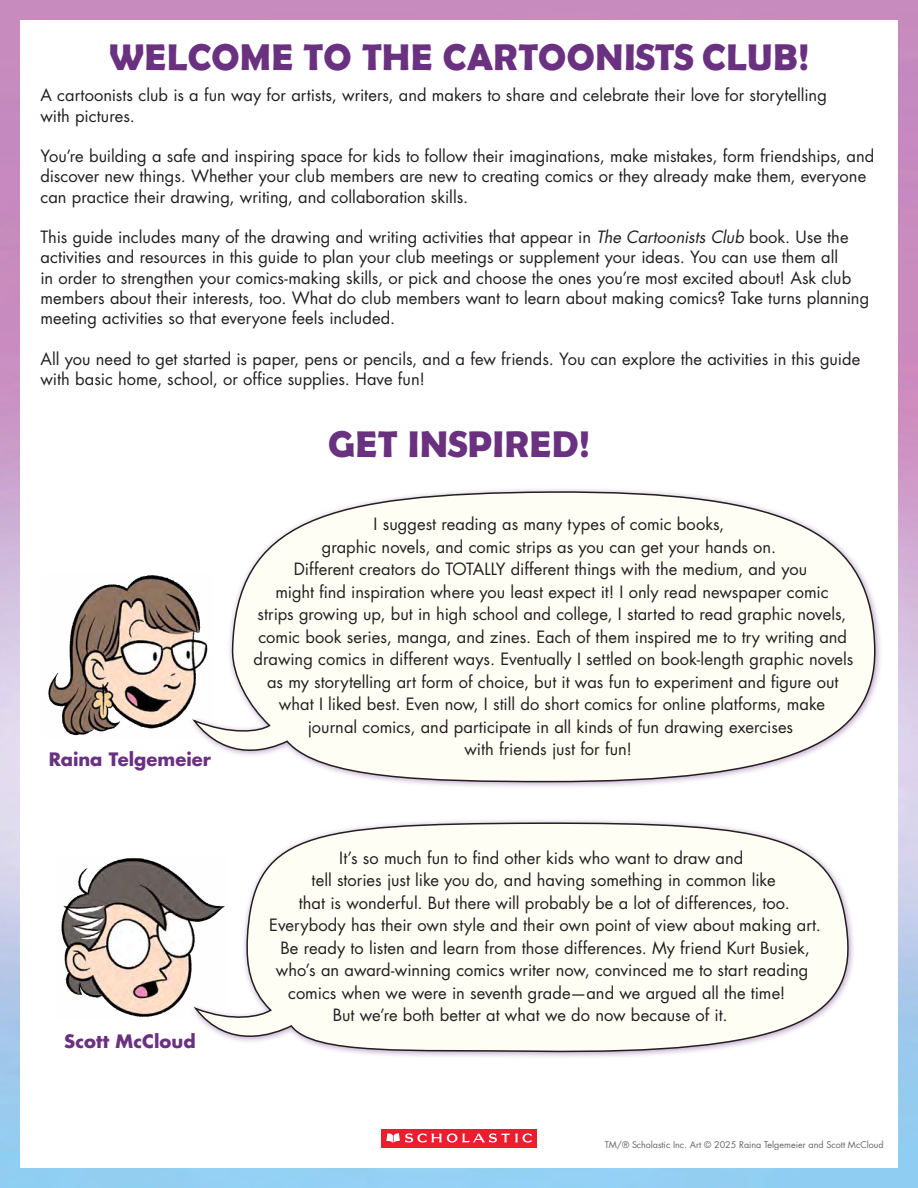
<style>
.page{position:relative;width:918px;height:1188px;background:#fff}
.page>*{position:absolute;margin:0;border:0;box-sizing:border-box;transform-origin:0 0}
.t1{font:500 37.5px "Berlin Sans";letter-spacing:.025em;color:#6a3180}
.t2{font:700 18px "Futura Std";color:#6a3180}
.t3{font:16.5px/20.2px "Futura Std";color:#231f20}
.t4{font:9px "Futura Std";color:#231f20}
.s1{font-style:italic}
</style>
<div class="page">
<img style="left:47px;top:575px;width:141px;height:161px">
<img style="left:61px;top:857px;width:129px;height:161px">
<div style="left:381px;top:1129px;width:156px;height:19px;background:#ed1c2f"></div>
<svg style="left:386px;top:1133px;width:146px;height:10px"></svg>
<div style="left:188px;top:487px;width:695px;height:303px;background:#6a3180;opacity:.45"></div>
<svg style="left:190px;top:490px;width:686px;height:293px"></svg>
<div style="left:190px;top:818px;width:666px;height:241px;background:#6a3180;opacity:.45"></div>
<svg style="left:191px;top:822px;width:663px;height:234px"></svg>
<h1 class="t1" style="left:109px;top:36px;width:701px">WELCOME TO THE CARTOONISTS CLUB!</h1>
<p class="t3" style="left:40px;top:85px;width:788px">A cartoonists club is a fun way for artists, writers, and makers to share and celebrate their love for storytelling with pictures.</p>
<p class="t3" style="left:40px;top:146px;width:835px">You’re building a safe and inspiring space for kids to follow their imaginations, make mistakes, form friendships, and discover new things. Whether your club members are new to creating comics or they already make them, everyone can practice their drawing, writing, and collaboration skills.</p>
<p class="t3" style="left:40px;top:227px;width:830px">This guide includes many of the drawing and writing activities that appear in <span class="s1">The Cartoonists Club</span> book. Use the activities and resources in this guide to plan your club meetings or supplement your ideas. You can use them all<br>in order to strengthen your comics-making skills, or pick and choose the ones you’re most excited about! Ask club members about their interests, too. What do club members want to learn about making comics? Take turns planning meeting activities so that everyone feels included.</p>
<p class="t3" style="left:40px;top:349px;width:821px">All you need to get started is paper, pens or pencils, and a few friends. You can explore the activities in this guide with basic home, school, or office supplies. Have fun!</p>
<p class="t2" style="left:49px;top:747px;width:164px">Raina Telgemeier</p>
<p class="t2" style="left:64px;top:1029px;width:133px">Scott McCloud</p>
<h1 class="t1" style="left:328px;top:423px;width:263px">GET INSPIRED!</h1>
<p class="t3" style="left:374px;top:514px;width:352px">I suggest reading as many types of comic books,</p>
<p class="t3" style="left:322px;top:537px;width:456px">graphic novels, and comic strips as you can get your hands on.</p>
<p class="t3" style="left:294px;top:559px;width:515px">Different creators do TOTALLY different things with the medium, and you</p>
<p class="t3" style="left:275px;top:582px;width:555px">might find inspiration where you least expect it! I only read newspaper comic</p>
<p class="t3" style="left:258px;top:604px;width:590px">strips growing up, but in high school and college, I started to read graphic novels,</p>
<p class="t3" style="left:258px;top:627px;width:590px">comic book series, manga, and zines. Each of them inspired me to try writing and</p>
<p class="t3" style="left:254px;top:649px;width:601px">drawing comics in different ways. Eventually I settled on book-length graphic novels</p>
<p class="t3" style="left:267px;top:672px;width:573px">as my storytelling art form of choice, but it was fun to experiment and figure out</p>
<p class="t3" style="left:279px;top:694px;width:548px">what I liked best. Even now, I still do short comics for online platforms, make</p>
<p class="t3" style="left:308px;top:717px;width:487px">journal comics, and participate in all kinds of fun drawing exercises</p>
<p class="t3" style="left:464px;top:739px;width:169px">with friends just for fun!</p>
<p class="t3" style="left:339px;top:848px;width:406px">It’s so much fun to find other kids who want to draw and</p>
<p class="t3" style="left:312px;top:870px;width:465px">tell stories just like you do, and having something in common like</p>
<p class="t3" style="left:299px;top:893px;width:493px">that is wonderful. But there will probably be a lot of differences, too.</p>
<p class="t3" style="left:269px;top:915px;width:553px">Everybody has their own style and their own point of view about making art.</p>
<p class="t3" style="left:280px;top:938px;width:531px">Be ready to listen and learn from those differences. My friend Kurt Busiek,</p>
<p class="t3" style="left:276px;top:960px;width:534px">who’s an award-winning comics writer now, convinced me to start reading</p>
<p class="t3" style="left:288px;top:983px;width:499px">comics when we were in seventh grade—and we argued all the time!</p>
<p class="t3" style="left:333px;top:1005px;width:396px">But we’re both better at what we do now because of it.</p>
<p class="t4" style="left:605px;top:1138px;width:280px">TM/® Scholastic Inc. Art © 2025 Raina Telgemeier and Scott McCloud</p>
</div>
